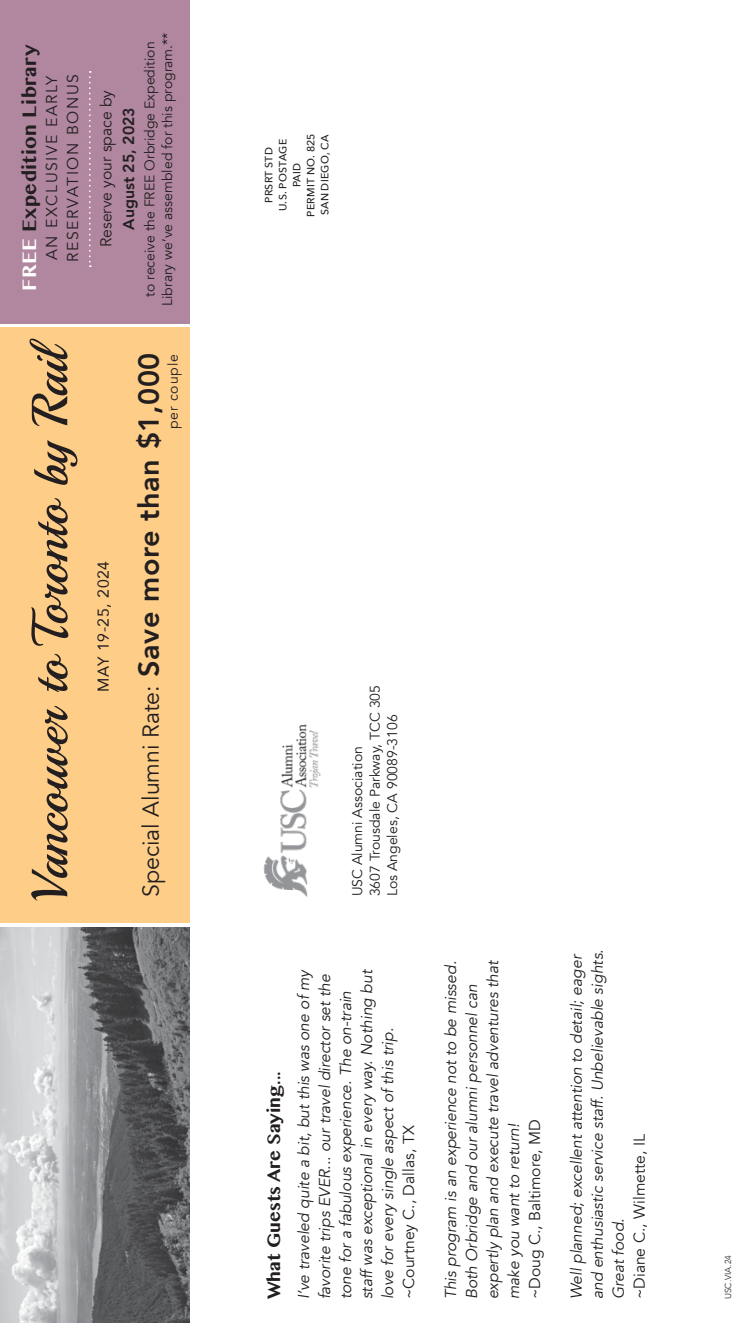
<style>
.page{position:relative;width:756px;height:1323px;background:#fff}
.page>*{position:absolute;margin:0;border:0;box-sizing:border-box;transform-origin:0 0}
.t1{font:50.75px "Playball";color:#231f20}
.t2{font:23.1px "Avenir";color:#231f20}
.t3{font:700 22.75px "Khmer MN";letter-spacing:.02em;color:#231f20}
.t4{font:700 21px "Khmer MN";color:#231f20}
.t5{font:italic 15.75px/21px "Avenir";color:#231f20}
.t6{font:15.75px "Avenir";color:#231f20}
.t7{font:15.75px/21px "Avenir";letter-spacing:.1em;color:#231f20}
.t8{font:15.75px "Avenir";letter-spacing:.04em;color:#231f20}
.t9{font:800 15.75px "Avenir";color:#231f20}
.t10{font:14px/17.5px "Avenir";color:#231f20;text-align:center}
.t11{font:14px "Avenir";letter-spacing:.06em;color:#231f20}
.t12{font:500 10.5px/14px "Avenir Next";letter-spacing:.025em;color:#231f20;text-align:center}
.t13{font:300 8.75px "Avenir";color:#231f20}
.s1{color:#fff}
.s2{font-weight:800;font-size:28.88px}
</style>
<div class="page">
<img style="left:0;top:327px;width:1px;height:596px">
<div style="left:1px;top:327px;width:189px;height:596px;background:#fecd88"></div>
<div style="left:0;top:0;width:189px;height:324px;background:#b0879f"></div>
<svg style="left:89px;top:71px;width:2px;height:196px"></svg>
<img style="left:0;top:927px;width:190px;height:396px">
<img style="left:263px;top:724px;width:58px;height:173px">
<h3 class="t3" style="left:15px;top:291px;width:248px;rotate:-90deg"><span class="s1">FREE</span> Expedition Library</h3>
<p class="t7" style="left:42px;top:262px;width:189px;rotate:-90deg">AN EXCLUSIVE EARLY<br>RESERVATION BONUS</p>
<h1 class="t1" style="left:19px;top:903px;width:566px;rotate:-90deg">Vancouver to Toronto by Rail</h1>
<p class="t10" style="left:141px;top:306px;width:275px;rotate:-90deg">to receive the FREE Orbridge Expedition<br>Library we’ve assembled for this program.**</p>
<p class="t6" style="left:97px;top:247px;width:159px;rotate:-90deg">Reserve your space by</p>
<p class="t9" style="left:116px;top:230px;width:124px;rotate:-90deg">August 25, 2023</p>
<p class="t8" style="left:91px;top:692px;width:132px;rotate:-90deg">MAY 19-25, 2024</p>
<h2 class="t2" style="left:137px;top:897px;width:546px;rotate:-90deg">Special Alumni Rate: <span class="s2">Save more than $1,000</span></h2>
<p class="t11" style="left:165px;top:429px;width:76px;rotate:-90deg">per couple</p>
<p class="t12" style="left:262px;top:217px;width:85px;rotate:-90deg">PRSRT STD<br>U.S. POSTAGE<br>PAID<br>PERMIT NO. 825<br>SAN DIEGO, CA</p>
<p class="t10" style="left:349px;top:896px;width:213px;text-align:left;rotate:-90deg">USC Alumni Association<br>3607 Trousdale Parkway, TCC 305<br>Los Angeles, CA 90089-3106</p>
<h3 class="t4" style="left:261px;top:1299px;width:230px;rotate:-90deg">What Guests Are Saying...</h3>
<p class="t5" style="left:293px;top:1299px;width:332px;rotate:-90deg">I’ve traveled quite a bit, but this was one of my favorite trips EVER... our travel director set the tone for a fabulous experience. The on-train staff was exceptional in every way. Nothing but love for every single aspect of this trip.</p>
<p class="t6" style="left:399px;top:1299px;width:175px;rotate:-90deg">~Courtney C., Dallas, TX</p>
<p class="t5" style="left:440px;top:1299px;width:341px;rotate:-90deg">This program is an experience not to be missed.<br>Both Orbridge and our alumni personnel can expertly plan and execute travel adventures that make you want to return!</p>
<p class="t6" style="left:525px;top:1299px;width:182px;rotate:-90deg">~Doug C., Baltimore, MD</p>
<p class="t5" style="left:566px;top:1299px;width:351px;rotate:-90deg">Well planned; excellent attention to detail; eager and enthusiastic service staff. Unbelievable sights.<br>Great food.</p>
<p class="t6" style="left:630px;top:1299px;width:167px;rotate:-90deg">~Diane C., Wilmette, IL</p>
<p class="t13" style="left:723px;top:1299px;width:46px;rotate:-90deg">USC.VIA.24</p>
</div>
